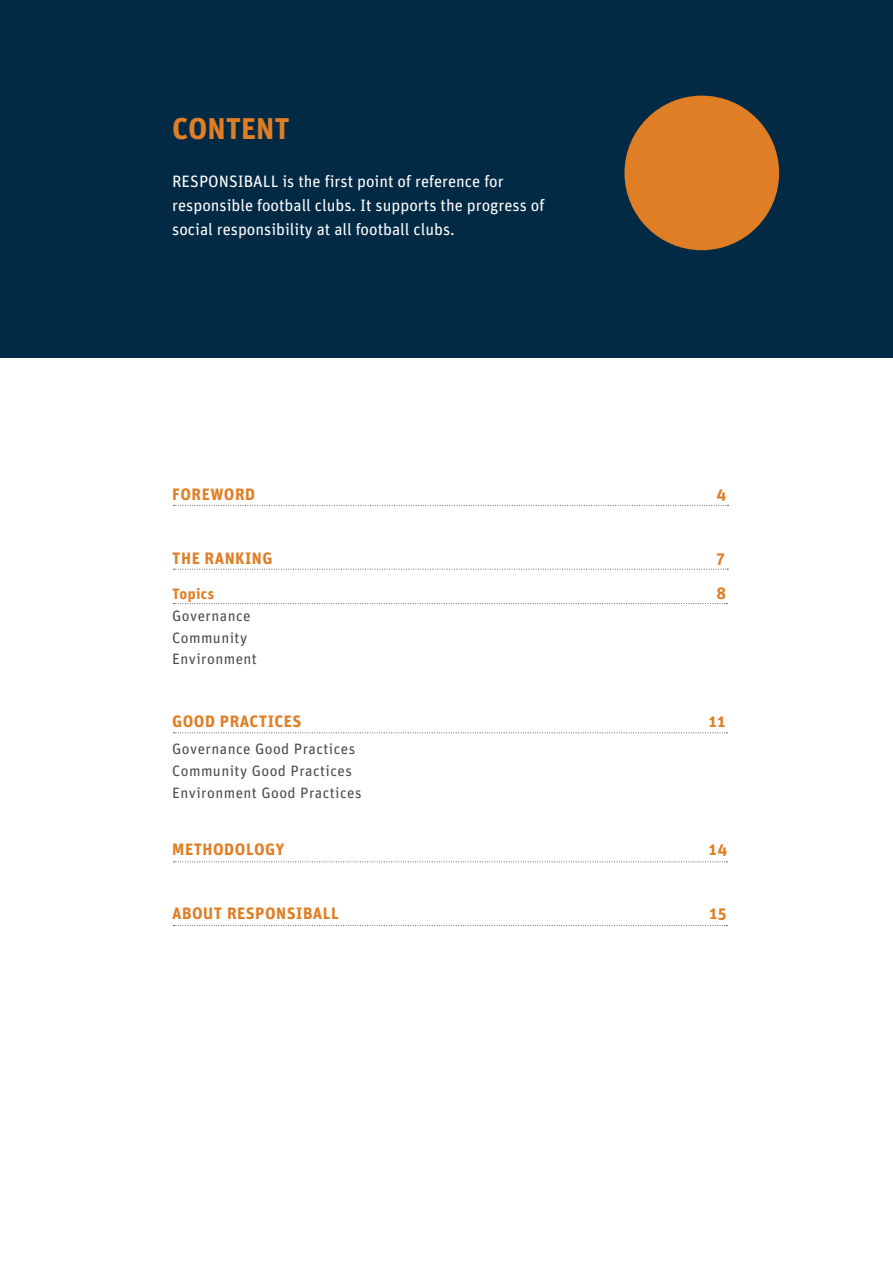
<style>
.page{position:relative;width:893px;height:1263px;background:#fff}
.page>*{position:absolute;margin:0;border:0;box-sizing:border-box;transform-origin:0 0}
.t1{font:700 30px "Unit";color:#e07e25}
.t2{font:16.5px/24px "Unit";color:#fff}
.t3{font:700 16.5px "Unit";letter-spacing:.03em;color:#e07e25}
.t4{font:15px/21.5px "Unit";letter-spacing:.03em;color:#4b4c4d}
.t5{font:700 15px "Unit";letter-spacing:.03em;color:#e07e25}
</style>
<div class="page">
<svg style="left:173px;top:505px;width:556px;height:1px"></svg>
<svg style="left:173px;top:569px;width:555px;height:1px"></svg>
<svg style="left:173px;top:925px;width:554px;height:1px"></svg>
<svg style="left:173px;top:732px;width:554px;height:1px"></svg>
<svg style="left:173px;top:603px;width:554px;height:1px"></svg>
<div style="left:0;top:0;width:893px;height:357px;background:#032a44"></div>
<div style="left:624px;top:96px;width:155px;height:154px;background:#e07e25;border-radius:50%"></div>
<svg style="left:173px;top:861px;width:554px;height:1px"></svg>
<h1 class="t1" style="left:172px;top:109px;width:119px">CONTENT</h1>
<p class="t2" style="left:172px;top:169px;width:374px">RESPONSIBALL is the first point of reference for responsible football clubs. It supports the progress of social responsibility at all football clubs.</p>
<p class="t3" style="left:172px;top:484px;width:85px">FOREWORD</p>
<p class="t3" style="left:716px;top:484px;width:11px">4</p>
<p class="t3" style="left:172px;top:548px;width:102px">THE RANKING</p>
<p class="t3" style="left:716px;top:548px;width:10px">7</p>
<p class="t5" style="left:172px;top:584px;width:44px">Topics</p>
<p class="t3" style="left:716px;top:583px;width:11px">8</p>
<p class="t4" style="left:172px;top:604px;width:86px">Governance<br>Community<br>Environment</p>
<p class="t3" style="left:172px;top:711px;width:131px">GOOD PRACTICES</p>
<p class="t3" style="left:709px;top:711px;width:18px">11</p>
<p class="t4" style="left:172px;top:737px;width:191px;line-height:22px">Governance Good Practices<br>Community Good Practices<br>Environment Good Practices</p>
<p class="t3" style="left:172px;top:839px;width:114px">METHODOLOGY</p>
<p class="t3" style="left:709px;top:839px;width:20px">14</p>
<p class="t3" style="left:172px;top:903px;width:168px">ABOUT RESPONSIBALL</p>
<p class="t3" style="left:709px;top:903px;width:19px">15</p>
</div>
